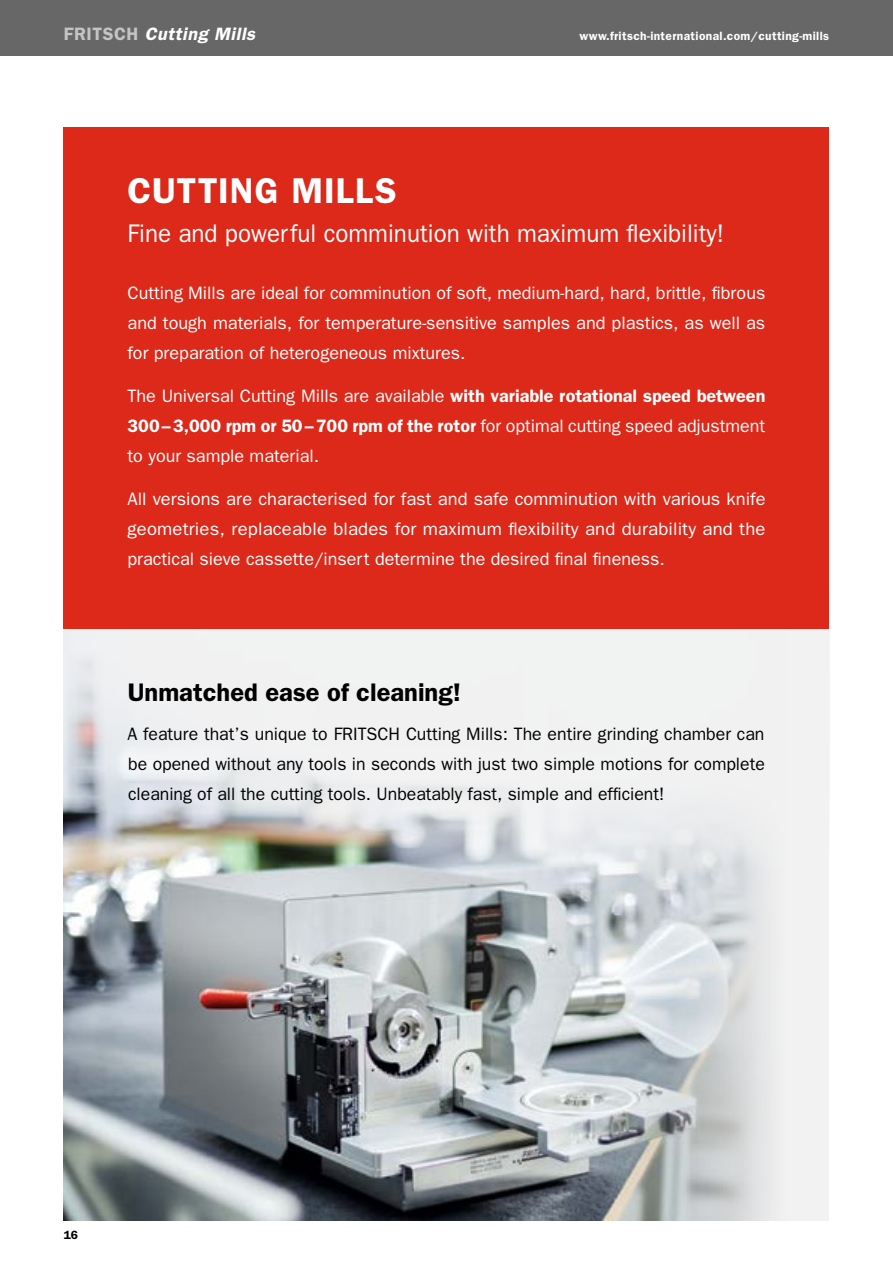
<style>
.page{position:relative;width:893px;height:1263px;background:#fff}
.page>*{position:absolute;margin:0;border:0;box-sizing:border-box;transform-origin:0 0}
.t1{font:600 36px "Franklin Gothic";letter-spacing:.025em;color:#fff}
.t2{font:25.5px "Franklin Gothic";color:#fff;scale:.95 1}
.t3{font:600 25.5px "Franklin Gothic";color:#000}
.t4{font:18px/30px "Franklin Gothic";color:#fff;text-align:justify}
.t5{font:18px/30px "Franklin Gothic";color:#000;text-align:justify}
.t6{font:italic 600 18px "Franklin Gothic";letter-spacing:.03em;color:#fff}
.t7{font:600 12px "Franklin Gothic";letter-spacing:.03em;color:#fff}
.t8{font:600 12px "Franklin Gothic";color:#000}
.s1{font-style:normal;color:#c4c4c5}
.s2{font-weight:600}
</style>
<div class="page">
<img style="left:64px;top:906px;width:748px;height:314px">
<svg style="left:64px;top:629px;width:765px;height:277px;fill:#f1f1f2"></svg>
<div style="left:0;top:0;width:893px;height:55px;background:#676767"></div>
<div style="left:64px;top:128px;width:765px;height:501px;background:#dc291a"></div>
<p class="t6" style="left:64px;top:23px;width:193px"><span class="s1">FRITSCH</span> Cutting Mills</p>
<p class="t7" style="left:580px;top:29px;width:251px">www.fritsch-international.com/cutting-mills</p>
<h1 class="t1" style="left:128px;top:170px;width:271px">CUTTING MILLS</h1>
<h2 class="t2" style="left:128px;top:219px;width:629px">Fine and powerful comminution with maximum flexibility!</h2>
<p class="t4" style="left:128px;top:278px;width:639px">Cutting Mills are ideal for comminution of soft, medium-hard, hard, brittle, fibrous and tough materials, for temperature-sensitive samples and plastics, as well as for preparation of heterogeneous mixtures.</p>
<p class="t4" style="left:128px;top:381px;width:639px">The Universal Cutting Mills are available <span class="s2">with variable rotational speed between 300–3,000 rpm or 50–700 rpm of the rotor</span> for optimal cutting speed adjustment to your sample material.</p>
<p class="t4" style="left:128px;top:483px;width:640px">All versions are characterised for fast and safe comminution with various knife geometries, replaceable blades for maximum flexibility and durability and the practical sieve cassette/insert determine the desired final fineness.</p>
<h2 class="t3" style="left:128px;top:677px;width:335px">Unmatched ease of cleaning!</h2>
<p class="t5" style="left:127px;top:718px;width:639px">A feature that’s unique to FRITSCH Cutting Mills: The entire grinding chamber can be opened without any tools in seconds with just two simple motions for complete cleaning of all the cutting tools. Unbeatably fast, simple and efficient!</p>
<p class="t8" style="left:64px;top:1227px;width:16px">16</p>
</div>
